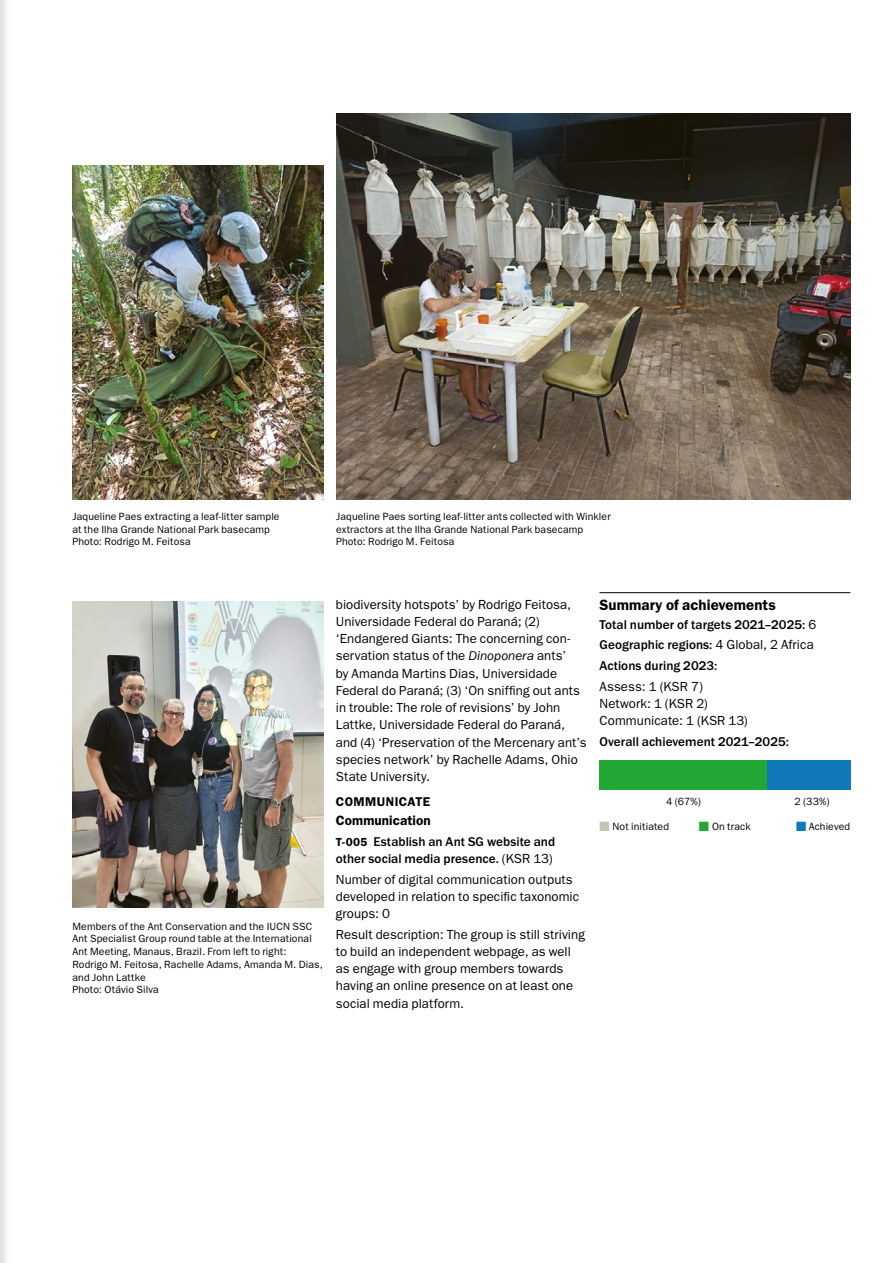
<style>
.page{position:relative;width:893px;height:1263px;background:#fff}
.page>*{position:absolute;margin:0;border:0;box-sizing:border-box;transform-origin:0 0}
.t1{font:600 15px "ITC Franklin Gothic Std";letter-spacing:.005em;color:#000}
.t2{font:600 13.5px "ITC Franklin Gothic Std";letter-spacing:.005em;color:#000}
.t3{font:13.2px/17.2px "ITC Franklin Gothic Std";letter-spacing:.005em;color:#000}
.t4{font:500 13.2px/20.7px "ITC Franklin Gothic Std";color:#000}
.t5{font:600 12.75px "ITC Franklin Gothic Std";letter-spacing:.035em;color:#000}
.t6{font:10.5px/12.8px "ITC Franklin Gothic Std";letter-spacing:.015em;color:#000}
.s1{font-style:italic}
.s2{font-weight:600;font-size:11.7px}
.s3{font-weight:400}
.s4{color:#c5c5b3}
.s5{color:#23a734}
.s6{color:#1079b8}
</style>
<div class="page">
<svg style="left:0;top:0;width:6px;height:1263px"></svg>
<hr style="left:599px;top:592px;width:251px;height:1px;background:#000">
<div style="left:599px;top:760px;width:244px;height:30px;background:#23a734"></div>
<div style="left:767px;top:760px;width:83px;height:30px;background:#1079b8"></div>
<img style="left:72px;top:165px;width:251px;height:335px">
<img style="left:336px;top:114px;width:514px;height:386px">
<img style="left:72px;top:601px;width:251px;height:307px">
<p class="t6" style="left:72px;top:510px;width:209px">Jaqueline Paes extracting a leaf-litter sample at the Ilha Grande National Park basecamp<br>Photo: Rodrigo M. Feitosa</p>
<p class="t6" style="left:336px;top:510px;width:276px">Jaqueline Paes sorting leaf-litter ants collected with Winkler extractors at the Ilha Grande National Park basecamp<br>Photo: Rodrigo M. Feitosa</p>
<p class="t6" style="left:72px;top:920px;width:252px">Members of the Ant Conservation and the IUCN SSC Ant Specialist Group round table at the International Ant Meeting, Manaus, Brazil. From left to right:<br>Rodrigo M. Feitosa, Rachelle Adams, Amanda M. Dias, and John Lattke<br>Photo: Otávio Silva</p>
<p class="t3" style="left:336px;top:596px;width:252px">biodiversity hotspots’ by Rodrigo Feitosa, Universidade Federal do Paraná; (2) ‘Endangered Giants: The concerning con&shy;servation status of the <span class="s1">Dinoponera</span> ants’<br>by Amanda Martins Dias, Universidade Federal do Paraná; (3) ‘On sniffing out ants in trouble: The role of revisions’ by John Lattke, Universidade Federal do Paraná, and (4) ‘Preservation of the Mercenary ant’s species network’ by Rachelle Adams, Ohio State University.</p>
<p class="t5" style="left:336px;top:794px;width:96px">COMMUNICATE</p>
<p class="t2" style="left:336px;top:812px;width:96px">Communication</p>
<p class="t4" style="left:336px;top:833px;width:221px;line-height:17.2px"><span class="s2">T-005</span> Establish an Ant SG website and other social media presence. <span class="s3">(KSR 13)</span></p>
<p class="t3" style="left:336px;top:870px;width:245px">Number of digital communication outputs developed in relation to specific taxonomic groups: 0</p>
<p class="t3" style="left:336px;top:926px;width:251px">Result description: The group is still striving to build an independent webpage, as well as engage with group members towards having an online presence on at least one social media platform.</p>
<p class="t1" style="left:599px;top:596px;width:178px">Summary of achievements</p>
<p class="t4" style="left:599px;top:614px;width:218px">Total number of targets 2021–2025: <span class="s3">6<br></span>Geographic regions: <span class="s3">4 Global, 2 Africa<br></span>Actions during 2023:</p>
<p class="t3" style="left:599px;top:678px;width:150px">Assess: 1 (KSR 7)<br>Network: 1 (KSR 2)<br>Communicate: 1 (KSR 13)</p>
<p class="t4" style="left:599px;top:731px;width:191px">Overall achievement 2021–2025:</p>
<p class="t6" style="left:666px;top:795px;width:36px">4 (67%)</p>
<p class="t6" style="left:795px;top:795px;width:37px">2 (33%)</p>
<p class="t6" style="left:599px;top:820px;width:71px"><span class="s4">■</span> Not initiated</p>
<p class="t6" style="left:699px;top:820px;width:53px"><span class="s5">■</span> On track</p>
<p class="t6" style="left:796px;top:820px;width:56px"><span class="s6">■</span> Achieved</p>
</div>
